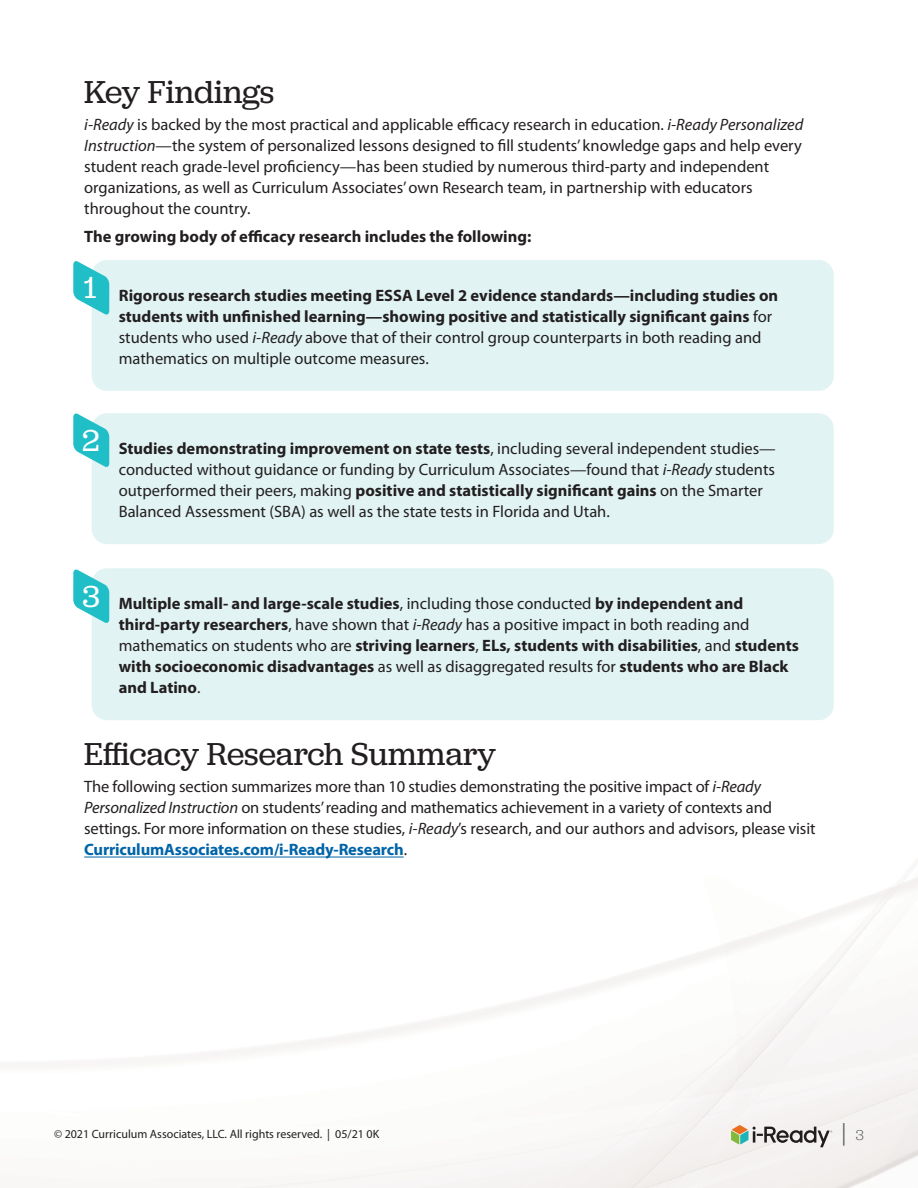
<style>
.page{position:relative;width:918px;height:1188px;background:#fff}
.page>*{position:absolute;margin:0;border:0;box-sizing:border-box;transform-origin:0 0}
.t1{font:33px "Jubilat";color:#231f20}
.t2{font:31.65px "Jubilat";color:#fff}
.t3{font:300 27px "Jubilat";color:#58595b}
.t4{font:16.5px/21px "Myriad Pro";color:#231f20}
.t5{font:700 16.5px/21px "Myriad Pro";color:#231f20}
.t6{font:12px "Myriad Pro";color:#231f20}
.s1{font-style:italic}
.s2{font-weight:400}
.s3{font-weight:400;font-style:italic}
.s4{font-weight:700}
.s5{font-weight:700;color:#0064a8}
.s6{font-size:15px}
</style>
<div class="page">
<div style="left:833px;top:900px;width:81px;height:166px;background:#f8f7f6"></div>
<img style="left:900px;top:921px;width:18px;height:34px">
<img style="left:858px;top:896px;width:45px;height:36px">
<img style="left:679px;top:1042px;width:56px;height:6px">
<img style="left:737px;top:937px;width:105px;height:8px">
<img style="left:842px;top:908px;width:28px;height:37px">
<img style="left:870px;top:889px;width:17px;height:22px">
<img style="left:847px;top:979px;width:8px;height:87px">
<img style="left:847px;top:927px;width:49px;height:52px">
<img style="left:900px;top:879px;width:18px;height:42px">
<img style="left:878px;top:896px;width:22px;height:31px">
<img style="left:668px;top:1048px;width:67px;height:44px">
<div style="left:735px;top:945px;width:112px;height:128px;background:#f8f7f6"></div>
<img style="left:845px;top:911px;width:33px;height:41px">
<svg style="left:887px;top:876px;width:26px;height:18px"></svg>
<img style="left:874px;top:890px;width:20px;height:24px">
<img style="left:752px;top:1066px;width:97px;height:7px">
<svg style="left:909px;top:1050px;width:9px;height:11px"></svg>
<img style="left:865px;top:1055px;width:45px;height:18px">
<img style="left:617px;top:1101px;width:14px;height:1px">
<img style="left:631px;top:1092px;width:81px;height:17px">
<div style="left:712px;top:1073px;width:153px;height:93px;background:#f5f3f2"></div>
<div style="left:849px;top:1061px;width:60px;height:55px;background:#f5f3f2"></div>
<div style="left:654px;top:1109px;width:78px;height:79px;background:#f4f1f0"></div>
<img style="left:725px;top:1103px;width:27px;height:31px">
<div style="left:443px;top:1114px;width:265px;height:74px;background:#f7f5f5"></div>
<div style="left:92px;top:260px;width:742px;height:131px;background:#e1f3f3;border-radius:15px"></div>
<div style="left:92px;top:413px;width:742px;height:131px;background:#e1f3f3;border-radius:15px"></div>
<div style="left:92px;top:568px;width:742px;height:152px;background:#e1f3f3;border-radius:15px"></div>
<svg style="left:73px;top:260px;width:36px;height:55px"></svg>
<svg style="left:73px;top:413px;width:36px;height:54px"></svg>
<svg style="left:73px;top:568px;width:36px;height:55px"></svg>
<hr style="left:84px;top:857px;width:320px;height:1px;background:#0064a8">
<svg style="left:731px;top:1125px;width:101px;height:22px"></svg>
<h1 class="t1" style="left:84px;top:71px;width:192px">Key Findings</h1>
<p class="t4" style="left:84px;top:114px;width:721px"><span class="s1">i-Ready</span> is backed by the most practical and applicable efficacy research in education. <span class="s1">i-Ready Personalized Instruction</span>—the system of personalized lessons designed to fill students’ knowledge gaps and help every student reach grade-level proficiency—has been studied by numerous third-party and independent organizations, as well as Curriculum Associates’ own Research team, in partnership with educators throughout the country.</p>
<p class="t5" style="left:84px;top:226px;width:449px">The growing body of efficacy research includes the following:</p>
<h2 class="t2" style="left:84px;top:268px;width:15px">1</h2>
<p class="t5" style="left:119px;top:285px;width:661px">Rigorous research studies meeting ESSA Level 2 evidence standards—including studies on students with unfinished learning—showing positive and statistically significant gains <span class="s2">for students who used</span> <span class="s3">i-Ready</span> <span class="s2">above that of their control group counterparts in both reading and mathematics on multiple outcome measures.</span></p>
<h2 class="t2" style="left:82px;top:420px;width:19px">2</h2>
<p class="t4" style="left:119px;top:438px;width:659px"><span class="s4">Studies demonstrating improvement on state tests</span>, including several independent studies— conducted without guidance or funding by Curriculum Associates—found that <span class="s1">i-Ready</span> students outperformed their peers, making <span class="s4">positive and statistically significant gains</span> on the Smarter Balanced Assessment (SBA) as well as the state tests in Florida and Utah.</p>
<h2 class="t2" style="left:83px;top:576px;width:19px">3</h2>
<p class="t5" style="left:119px;top:593px;width:682px">Multiple small- and large-scale studies<span class="s2">, including those conducted</span> by independent and third-party researchers<span class="s2">, have shown that</span> <span class="s3">i-Ready</span> <span class="s2">has a positive impact in both reading and mathematics on students who are</span> striving learners<span class="s2">,</span> ELs, students with disabilities<span class="s2">, and</span> students with socioeconomic disadvantages <span class="s2">as well as disaggregated results for</span> students who are Black and Latino<span class="s2">.</span></p>
<h1 class="t1" style="left:84px;top:734px;width:413px">Efficacy Research Summary</h1>
<p class="t4" style="left:84px;top:777px;width:733px">The following section summarizes more than 10 studies demonstrating the positive impact of <span class="s1">i-Ready Personalized Instruction</span> on students’ reading and mathematics achievement in a variety of contexts and settings. For more information on these studies, <span class="s1">i-Ready</span>’s research, and our authors and advisors, please visit <span class="s5">CurriculumAssociates.com/i-Ready-Research</span>.</p>
<p class="t6" style="left:54px;top:1128px;width:327px">© 2021 Curriculum Associates, LLC. All rights reserved. | 05/21 0K</p>
<h3 class="t3" style="left:842px;top:1115px;width:24px">| <span class="s6">3</span></h3>
</div>
